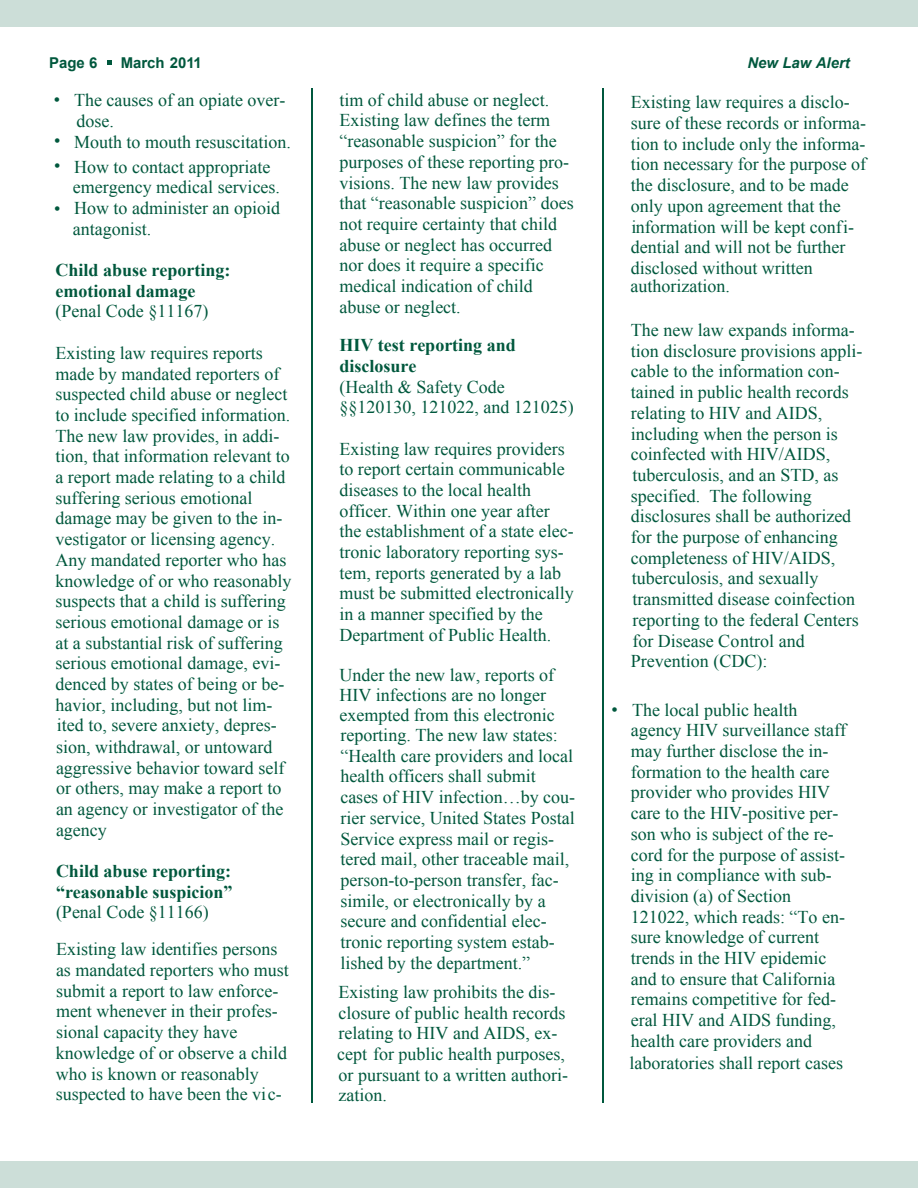
<style>
.page{position:relative;width:918px;height:1188px;background:#fff}
.page>*{position:absolute;margin:0;border:0;box-sizing:border-box;transform-origin:0 0}
.t1{font:18px/20.7px "Times New Roman";color:#00583d}
.t2{font:700 18px/20.7px "Times New Roman";color:#00583d}
.t3{font:18px/25px "Arial";color:#00583d}
.t4{font:700 15px "Arial";color:#00583d}
.t5{font:italic 700 15px "Arial";color:#00583d}
</style>
<div class="page">
<div style="left:0;top:0;width:918px;height:27px;background:#ccded8"></div>
<div style="left:0;top:1161px;width:918px;height:27px;background:#ccded8"></div>
<svg style="left:107px;top:60px;width:4px;height:4px"></svg>
<hr style="left:312px;top:89px;width:1px;height:1014px;background:#00583d">
<hr style="left:602px;top:89px;width:1px;height:1014px;background:#00583d">
<p class="t4" style="left:49px;top:52px;width:50px">Page 6</p>
<p class="t4" style="left:121px;top:52px;width:82px">March 2011</p>
<p class="t5" style="left:747px;top:53px;width:104px">New Law Alert</p>
<p class="t1" style="left:74px;top:90px;width:219px">The causes of an opiate over&shy;dose.<br>Mouth to mouth resuscitation.</p>
<p class="t1" style="left:73px;top:156px;width:209px">How to contact appropriate emergency medical services.<br>How to administer an opioid antagonist.</p>
<p class="t2" style="left:55px;top:259px;width:177px">Child abuse reporting: emotional damage</p>
<p class="t1" style="left:55px;top:301px;width:154px">(Penal Code §11167)</p>
<p class="t1" style="left:55px;top:342px;width:237px">Existing law requires reports made by mandated reporters of suspected child abuse or neglect to include specified information.<br>The new law provides, in addi&shy;tion, that information relevant to a report made relating to a child suffering serious emotional damage may be given to the in&shy;vestigator or licensing agency.<br>Any mandated reporter who has knowledge of or who reasonably suspects that a child is suffering serious emotional damage or is at a substantial risk of suffering serious emotional damage, evi&shy;denced by states of being or be&shy;havior, including, but not lim&shy;ited to, severe anxiety, depres&shy;sion, withdrawal, or untoward aggressive behavior toward self or others, may make a report to an agency or investigator of the agency</p>
<p class="t2" style="left:56px;top:860px;width:178px">Child abuse reporting: “reasonable suspicion”</p>
<p class="t1" style="left:56px;top:894px;width:223px;line-height:36.9px">(Penal Code §11166)<br>Existing law identifies persons</p>
<p class="t1" style="left:56px;top:959px;width:235px">as mandated reporters who must submit a report to law enforce&shy;ment whenever in their profes&shy;sional capacity they have knowledge of or observe a child who is known or reasonably suspected to have been the vic-</p>
<p class="t1" style="left:339px;top:89px;width:236px">tim of child abuse or neglect.<br>Existing law defines the term “reasonable suspicion” for the purposes of these reporting pro&shy;visions. The new law provides that “reasonable suspicion” does not require certainty that child abuse or neglect has occurred nor does it require a specific medical indication of child abuse or neglect.</p>
<p class="t2" style="left:339px;top:334px;width:178px">HIV test reporting and disclosure</p>
<p class="t1" style="left:339px;top:376px;width:236px">(Health &amp; Safety Code §§120130, 121022, and 121025)</p>
<p class="t1" style="left:339px;top:438px;width:236px">Existing law requires providers to report certain communicable diseases to the local health officer. Within one year after the establishment of a state elec&shy;tronic laboratory reporting sys&shy;tem, reports generated by a lab must be submitted electronically in a manner specified by the<br>Department of Public Health.</p>
<p class="t1" style="left:339px;top:664px;width:237px">Under the new law, reports of<br>HIV infections are no longer exempted from this electronic reporting. The new law states: “Health care providers and local health officers shall submit cases of HIV infection…by cou&shy;rier service, United States Postal<br>Service express mail or regis&shy;tered mail, other traceable mail, person-to-person transfer, fac&shy;simile, or electronically by a secure and confidential elec&shy;tronic reporting system estab&shy;lished by the department.”</p>
<p class="t1" style="left:337px;top:981px;width:232px">Existing law prohibits the dis&shy;closure of public health records relating to HIV and AIDS, ex&shy;cept for public health purposes, or pursuant to a written authori&shy;zation.</p>
<p class="t1" style="left:631px;top:92px;width:237px">Existing law requires a disclo&shy;sure of these records or informa&shy;tion to include only the informa&shy;tion necessary for the purpose of the disclosure, and to be made only upon agreement that the information will be kept confi&shy;dential and will not be further disclosed without written</p>
<p class="t3" style="left:54px;top:87px;width:8px">•</p>
<p class="t3" style="left:54px;top:129px;width:8px">• •</p>
<p class="t3" style="left:54px;top:196px;width:8px">•</p>
<p class="t1" style="left:631px;top:275px;width:101px">authorization.</p>
<p class="t1" style="left:631px;top:319px;width:233px">The new law expands informa&shy;tion disclosure provisions appli&shy;cable to the information con&shy;tained in public health records relating to HIV and AIDS, including when the person is coinfected with HIV/AIDS, tuberculosis, and an STD, as specified. The following disclosures shall be authorized for the purpose of enhancing completeness of HIV/AIDS, tuberculosis, and sexually transmitted disease coinfection reporting to the federal Centers for Disease Control and<br>Prevention (CDC):</p>
<p class="t1" style="left:631px;top:699px;width:217px">The local public health agency HIV surveillance staff may further disclose the in&shy;formation to the health care provider who provides HIV care to the HIV-positive per&shy;son who is subject of the re&shy;cord for the purpose of assist&shy;ing in compliance with sub&shy;division (a) of Section<br>121022, which reads: “To en&shy;sure knowledge of current trends in the HIV epidemic and to ensure that California remains competitive for fed&shy;eral HIV and AIDS funding, health care providers and</p>
<p class="t3" style="left:612px;top:697px;width:8px">•</p>
<p class="t1" style="left:630px;top:1052px;width:215px">laboratories shall report cases</p>
</div>
